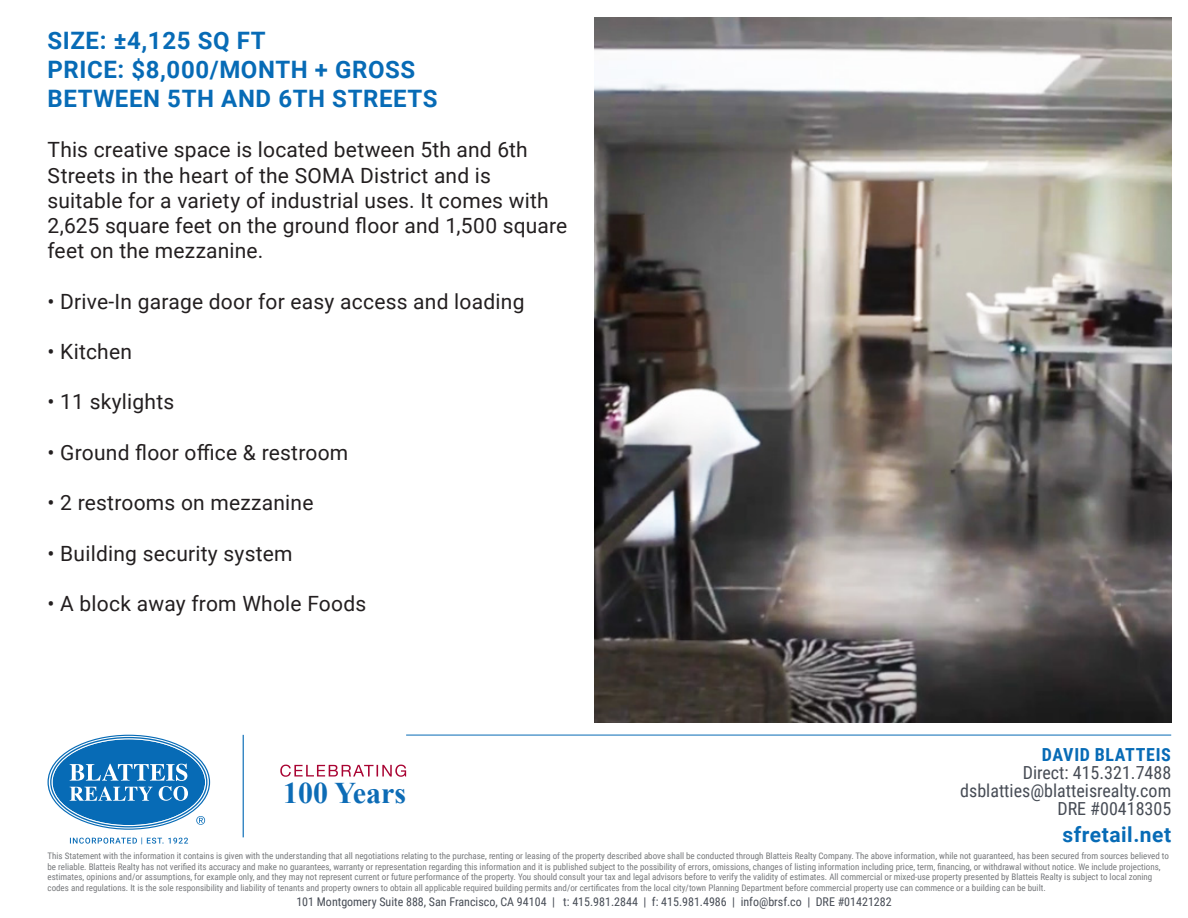
<style>
.page{position:relative;width:1188px;height:918px;background:#fff}
.page>*{position:absolute;margin:0;border:0;box-sizing:border-box;transform-origin:0 0}
.t1{font:700 30px "Times New Roman";color:#0d6cb6}
.t2{font:700 24px "Roboto";letter-spacing:.025em;color:#076bb6}
.t3{font:21px/25.2px "Roboto";letter-spacing:.01em;color:#231f20}
.t4{font:700 21px "Roboto";letter-spacing:.025em;color:#076bb6}
.t5{font:18px/18px "Roboto Condensed";color:#474c55;text-align:right}
.t6{font:700 18px "Roboto Condensed";letter-spacing:.035em;color:#076bb6}
.t7{font:12px "Roboto Condensed";color:#474c55}
.t8{font:9px/10.8px "Roboto Condensed";color:#76787b}
</style>
<div class="page">
<hr style="left:406px;top:735px;width:765px;height:1px;background:#076bb6">
<svg style="left:48px;top:735px;width:162px;height:95px"></svg>
<svg style="left:70px;top:837px;width:118px;height:7px"></svg>
<hr style="left:243px;top:735px;width:1px;height:102px;background:#076bb6">
<svg style="left:280px;top:765px;width:126px;height:12px"></svg>
<img style="left:594px;top:18px;width:577px;height:705px">
<p class="t2" style="left:48px;top:24px;width:220px">SIZE: ±4,125 SQ FT</p>
<p class="t2" style="left:48px;top:53px;width:369px">PRICE: $8,000/MONTH + GROSS</p>
<p class="t2" style="left:48px;top:82px;width:391px">BETWEEN 5TH AND 6TH STREETS</p>
<p class="t3" style="left:48px;top:136px;width:482px">This creative space is located between 5th and 6th<br>Streets in the heart of the SOMA District and is</p>
<p class="t3" style="left:48px;top:187px;width:521px">suitable for a variety of industrial uses. It comes with<br>2,625 square feet on the ground floor and 1,500 square</p>
<p class="t3" style="left:48px;top:237px;width:217px">feet on the mezzanine.</p>
<p class="t3" style="left:48px;top:288px;width:478px">• Drive-In garage door for easy access and loading</p>
<p class="t3" style="left:48px;top:338px;width:86px">• Kitchen</p>
<p class="t3" style="left:48px;top:388px;width:128px">• 11 skylights</p>
<p class="t3" style="left:48px;top:439px;width:302px">• Ground floor office &amp; restroom</p>
<p class="t3" style="left:48px;top:489px;width:268px">• 2 restrooms on mezzanine</p>
<p class="t3" style="left:48px;top:540px;width:247px">• Building security system</p>
<p class="t3" style="left:48px;top:590px;width:320px">• A block away from Whole Foods</p>
<h1 class="t1" style="left:283px;top:772px;width:125px">100 Years</h1>
<h3 class="t6" style="left:1042px;top:742px;width:130px">DAVID BLATTEIS</h3>
<h3 class="t5" style="left:960px;top:763px;width:213px">Direct: 415.321.7488 dsblatties@blatteisrealty.com<br>DRE #00418305</h3>
<h3 class="t4" style="left:1063px;top:820px;width:110px">sfretail.net</h3>
<p class="t8" style="left:48px;top:850px;width:1123px">This Statement with the information it contains is given with the understanding that all negotiations relating to the purchase, renting or leasing of the property described above shall be conducted through Blatteis Realty Company. The above information, while not guaranteed, has been secured from sources believed to be reliable. Blatteis Realty has not verified its accuracy and make no guarantees, warranty or representation regarding this information and it is published subject to the possibility of errors, omissions, changes of listing information including price, term, financing, or withdrawal without notice. We include projections, estimates, opinions and/or assumptions, for example only, and they may not represent current or future performance of the property. You should consult your tax and legal advisors before to verify the validity of estimates. All commercial or mixed-use property presented by Blatteis Realty is subject to local zoning codes and regulations. It is the sole responsibility and liability of tenants and property owners to obtain all applicable required building permits and/or certificates from the local city/town Planning Department before commercial property use can commence or a building can be built.</p>
<h3 class="t7" style="left:296px;top:893px;width:597px">101 Montgomery Suite 888, San Francisco, CA 94104 | t: 415.981.2844 | f: 415.981.4986 | info@brsf.co | DRE #01421282</h3>
</div>
